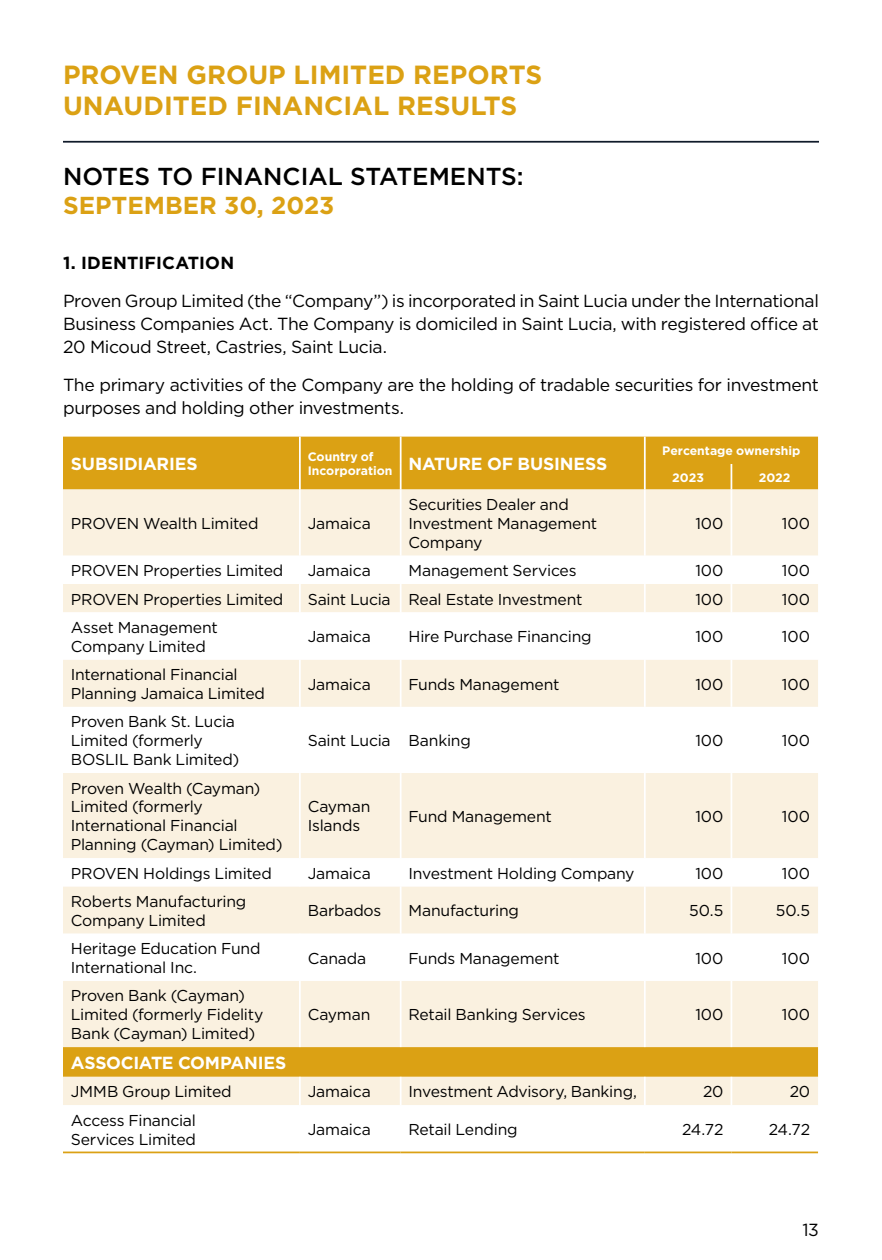
<style>
.page{position:relative;width:882px;height:1260px;background:#fff}
.page>*{position:absolute;margin:0;border:0;box-sizing:border-box;transform-origin:0 0}
.t1{font:700 26.25px/31.5px "Gotham";color:#dba114}
.t2{font:500 24.5px "Gotham";color:#000}
.t3{font:700 24.5px "Gotham";color:#dba114}
.t4{font:17.5px/22.8px "Gotham";letter-spacing:-.02em;color:#000;text-align:justify}
.t5{font:700 17.5px "Gotham";letter-spacing:-.01em;color:#fff}
.t6{font:700 17.5px "Gotham";letter-spacing:.01em;color:#000}
.t7{font:15.75px/18.9px "Gotham";letter-spacing:-.015em;color:#000}
.t8{font:700 12.25px/26.4px "Gotham";color:#fff}
</style>
<div class="page">
<hr style="left:63px;top:141px;width:756px;height:2px;background:#101b2a">
<div style="left:63px;top:437px;width:755px;height:53px;background:#dba114"></div>
<div style="left:63px;top:490px;width:755px;height:66px;background:#faf1e0"></div>
<svg style="left:63px;top:584px;width:755px;height:568px;fill:#faf1e0"></svg>
<svg style="left:63px;top:934px;width:754px;height:47px"></svg>
<hr style="left:299px;top:437px;width:2px;height:27px;background:#fff">
<hr style="left:400px;top:437px;width:2px;height:27px;background:#fff">
<hr style="left:644px;top:437px;width:2px;height:27px;background:#fff">
<hr style="left:299px;top:464px;width:2px;height:26px;background:#fff">
<hr style="left:400px;top:464px;width:2px;height:26px;background:#fff">
<hr style="left:644px;top:464px;width:2px;height:26px;background:#fff">
<svg style="left:731px;top:464px;width:1px;height:26px"></svg>
<hr style="left:299px;top:490px;width:2px;height:66px;background:#fff">
<hr style="left:400px;top:490px;width:2px;height:66px;background:#fff">
<hr style="left:644px;top:490px;width:2px;height:66px;background:#fff">
<hr style="left:731px;top:490px;width:1px;height:66px;background:#fff">
<hr style="left:299px;top:584px;width:2px;height:28px;background:#fff">
<hr style="left:400px;top:584px;width:2px;height:28px;background:#fff">
<hr style="left:644px;top:584px;width:2px;height:28px;background:#fff">
<svg style="left:731px;top:584px;width:1px;height:28px"></svg>
<hr style="left:299px;top:612px;width:2px;height:48px;background:#fff">
<hr style="left:400px;top:612px;width:2px;height:48px;background:#fff">
<hr style="left:644px;top:612px;width:2px;height:48px;background:#fff">
<hr style="left:731px;top:612px;width:1px;height:48px;background:#fff">
<hr style="left:299px;top:660px;width:2px;height:47px;background:#fff">
<hr style="left:400px;top:660px;width:2px;height:47px;background:#fff">
<hr style="left:644px;top:660px;width:2px;height:47px;background:#fff">
<hr style="left:731px;top:660px;width:1px;height:47px;background:#fff">
<hr style="left:299px;top:707px;width:2px;height:66px;background:#fff">
<hr style="left:400px;top:707px;width:2px;height:66px;background:#fff">
<hr style="left:644px;top:707px;width:2px;height:66px;background:#fff">
<hr style="left:731px;top:707px;width:1px;height:66px;background:#fff">
<hr style="left:299px;top:773px;width:2px;height:85px;background:#fff">
<hr style="left:400px;top:773px;width:2px;height:85px;background:#fff">
<hr style="left:644px;top:773px;width:2px;height:85px;background:#fff">
<hr style="left:731px;top:773px;width:1px;height:85px;background:#fff">
<hr style="left:299px;top:981px;width:2px;height:66px;background:#fff">
<hr style="left:400px;top:981px;width:2px;height:66px;background:#fff">
<hr style="left:644px;top:981px;width:2px;height:66px;background:#fff">
<hr style="left:731px;top:981px;width:1px;height:66px;background:#fff">
<hr style="left:299px;top:1077px;width:2px;height:28px;background:#fff">
<hr style="left:400px;top:1077px;width:2px;height:28px;background:#fff">
<hr style="left:644px;top:1077px;width:2px;height:28px;background:#fff">
<svg style="left:731px;top:1077px;width:1px;height:28px"></svg>
<hr style="left:299px;top:1105px;width:2px;height:47px;background:#fff">
<hr style="left:400px;top:1105px;width:2px;height:47px;background:#fff">
<hr style="left:644px;top:1105px;width:2px;height:47px;background:#fff">
<hr style="left:731px;top:1105px;width:1px;height:47px;background:#fff">
<hr style="left:299px;top:858px;width:2px;height:28px;background:#fff">
<hr style="left:400px;top:858px;width:2px;height:28px;background:#fff">
<hr style="left:644px;top:858px;width:2px;height:28px;background:#fff">
<svg style="left:731px;top:858px;width:1px;height:28px"></svg>
<hr style="left:400px;top:886px;width:2px;height:48px;background:#fff">
<hr style="left:644px;top:886px;width:2px;height:48px;background:#fff">
<hr style="left:731px;top:886px;width:1px;height:48px;background:#fff">
<hr style="left:299px;top:934px;width:2px;height:47px;background:#fff">
<hr style="left:400px;top:934px;width:2px;height:47px;background:#fff">
<hr style="left:644px;top:934px;width:2px;height:47px;background:#fff">
<hr style="left:731px;top:934px;width:1px;height:47px;background:#fff">
<hr style="left:817px;top:934px;width:2px;height:47px;background:#fff">
<hr style="left:63px;top:1152px;width:237px;height:1px;background:#dba114">
<hr style="left:300px;top:1152px;width:101px;height:1px;background:#dba114">
<hr style="left:401px;top:1152px;width:244px;height:1px;background:#dba114">
<hr style="left:645px;top:1152px;width:86px;height:1px;background:#dba114">
<hr style="left:731px;top:1152px;width:87px;height:1px;background:#dba114">
<h1 class="t1" style="left:63px;top:59px;width:481px">PROVEN GROUP LIMITED REPORTS<br>UNAUDITED FINANCIAL RESULTS</h1>
<h2 class="t2" style="left:63px;top:160px;width:462px">NOTES TO FINANCIAL STATEMENTS:</h2>
<h2 class="t3" style="left:63px;top:189px;width:273px">SEPTEMBER 30, 2023</h2>
<p class="t6" style="left:63px;top:251px;width:173px">1. IDENTIFICATION</p>
<p class="t4" style="left:63px;top:289px;width:758px">Proven Group Limited (the “Company”) is incorporated in Saint Lucia under the International Business Companies Act. The Company is domiciled in Saint Lucia, with registered office at 20 Micoud Street, Castries, Saint Lucia.</p>
<p class="t4" style="left:63px;top:373px;width:758px">The primary activities of the Company are the holding of tradable securities for investment purposes and holding other investments.</p>
<p class="t5" style="left:71px;top:452px;width:128px">SUBSIDIARIES</p>
<p class="t5" style="left:308px;top:452px;width:301px"><sub>Incorporation</sub> NATURE OF BUSINESS</p>
<p class="t8" style="left:672px;top:438px;width:130px;text-indent:-10px">Percentage ownership<br>2023</p>
<p class="t8" style="left:308px;top:443px;width:67px">Country of</p>
<p class="t8" style="left:759px;top:464px;width:33px">2022</p>
<p class="t7" style="left:71px;top:514px;width:189px">PROVEN Wealth Limited</p>
<p class="t7" style="left:308px;top:514px;width:65px">Jamaica</p>
<p class="t7" style="left:409px;top:495px;width:190px">Securities Dealer and<br>Investment Management<br>Company</p>
<p class="t7" style="left:695px;top:514px;width:30px">100</p>
<p class="t7" style="left:782px;top:514px;width:30px">100</p>
<p class="t7" style="left:71px;top:561px;width:214px">PROVEN Properties Limited</p>
<p class="t7" style="left:308px;top:561px;width:65px">Jamaica</p>
<p class="t7" style="left:409px;top:561px;width:170px">Management Services</p>
<p class="t7" style="left:695px;top:561px;width:30px">100</p>
<p class="t7" style="left:782px;top:561px;width:30px">100</p>
<p class="t7" style="left:71px;top:589px;width:214px">PROVEN Properties Limited</p>
<p class="t7" style="left:308px;top:589px;width:276px">Saint Lucia Real Estate Investment</p>
<p class="t7" style="left:695px;top:589px;width:30px">100</p>
<p class="t7" style="left:782px;top:589px;width:30px">100</p>
<p class="t7" style="left:71px;top:617px;width:149px">Asset Management<br>Company Limited</p>
<p class="t7" style="left:308px;top:627px;width:65px">Jamaica</p>
<p class="t7" style="left:409px;top:627px;width:185px">Hire Purchase Financing</p>
<p class="t7" style="left:695px;top:627px;width:30px">100</p>
<p class="t7" style="left:782px;top:627px;width:30px">100</p>
<p class="t7" style="left:71px;top:665px;width:196px">International Financial<br>Planning Jamaica Limited</p>
<p class="t7" style="left:308px;top:674px;width:65px">Jamaica</p>
<p class="t7" style="left:409px;top:674px;width:152px">Funds Management</p>
<p class="t7" style="left:695px;top:674px;width:30px">100</p>
<p class="t7" style="left:782px;top:674px;width:30px">100</p>
<p class="t7" style="left:71px;top:712px;width:170px">Proven Bank St. Lucia<br>Limited (formerly<br>BOSLIL Bank Limited)</p>
<p class="t7" style="left:308px;top:731px;width:165px">Saint Lucia Banking</p>
<p class="t7" style="left:695px;top:731px;width:30px">100</p>
<p class="t7" style="left:782px;top:731px;width:30px">100</p>
<p class="t7" style="left:71px;top:778px;width:213px">Proven Wealth (Cayman)<br>Limited (formerly<br>International Financial<br>Planning (Cayman) Limited)</p>
<p class="t7" style="left:308px;top:797px;width:64px">Cayman<br>Islands</p>
<p class="t7" style="left:409px;top:806px;width:145px">Fund Management</p>
<p class="t7" style="left:695px;top:806px;width:30px">100</p>
<p class="t7" style="left:782px;top:806px;width:30px">100</p>
<p class="t7" style="left:71px;top:863px;width:203px">PROVEN Holdings Limited</p>
<p class="t7" style="left:308px;top:863px;width:65px">Jamaica</p>
<p class="t7" style="left:409px;top:863px;width:228px">Investment Holding Company</p>
<p class="t7" style="left:695px;top:863px;width:30px">100</p>
<p class="t7" style="left:782px;top:863px;width:30px">100</p>
<p class="t7" style="left:71px;top:892px;width:177px">Roberts Manufacturing<br>Company Limited</p>
<p class="t7" style="left:308px;top:901px;width:75px">Barbados</p>
<p class="t7" style="left:409px;top:901px;width:112px">Manufacturing</p>
<p class="t7" style="left:689px;top:901px;width:36px">50.5</p>
<p class="t7" style="left:776px;top:901px;width:36px">50.5</p>
<p class="t7" style="left:71px;top:939px;width:191px">Heritage Education Fund<br>International Inc.</p>
<p class="t7" style="left:308px;top:948px;width:60px">Canada</p>
<p class="t7" style="left:409px;top:948px;width:152px">Funds Management</p>
<p class="t7" style="left:695px;top:948px;width:30px">100</p>
<p class="t7" style="left:782px;top:948px;width:30px">100</p>
<p class="t7" style="left:71px;top:986px;width:194px">Proven Bank (Cayman)<br>Limited (formerly Fidelity<br>Bank (Cayman) Limited)</p>
<p class="t7" style="left:308px;top:1005px;width:64px">Cayman</p>
<p class="t7" style="left:409px;top:1005px;width:179px">Retail Banking Services</p>
<p class="t7" style="left:695px;top:1005px;width:30px">100</p>
<p class="t7" style="left:782px;top:1005px;width:30px">100</p>
<p class="t5" style="left:71px;top:1051px;width:217px">ASSOCIATE COMPANIES</p>
<p class="t7" style="left:71px;top:1082px;width:162px">JMMB Group Limited</p>
<p class="t7" style="left:308px;top:1082px;width:65px">Jamaica</p>
<p class="t7" style="left:409px;top:1082px;width:230px">Investment Advisory, Banking,</p>
<p class="t7" style="left:703px;top:1082px;width:22px">20</p>
<p class="t7" style="left:790px;top:1082px;width:22px">20</p>
<p class="t7" style="left:71px;top:1110px;width:127px">Access Financial<br>Services Limited</p>
<p class="t7" style="left:308px;top:1120px;width:65px">Jamaica</p>
<p class="t7" style="left:409px;top:1120px;width:111px">Retail Lending</p>
<p class="t7" style="left:682px;top:1120px;width:43px">24.72</p>
<p class="t7" style="left:769px;top:1120px;width:43px">24.72</p>
<p class="t4" style="left:802px;top:1218px;width:18px">13</p>
</div>
